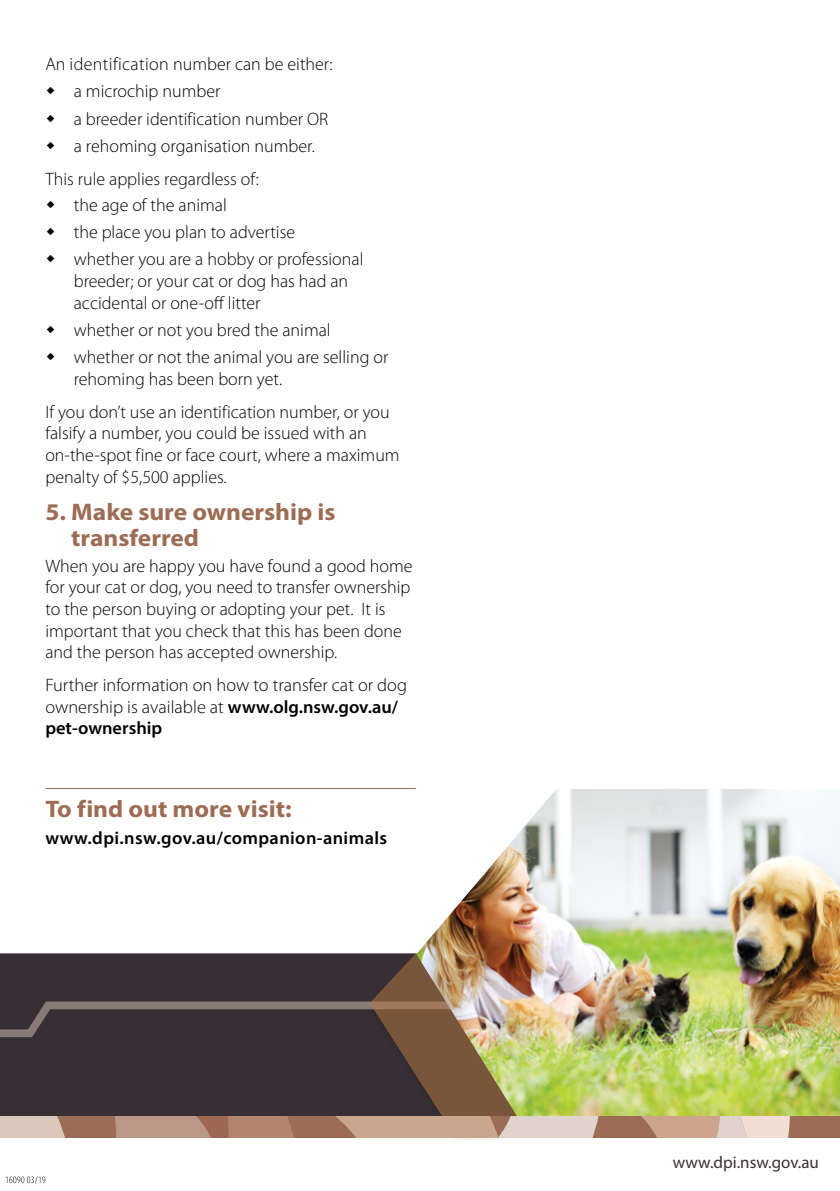
<style>
.page{position:relative;width:840px;height:1191px;background:#fff}
.page>*{position:absolute;margin:0;border:0;box-sizing:border-box;transform-origin:0 0}
.H3_-_Dark{font:700 24px/26px "Myriad Pro";color:#9d6c55;scale:1.06 1}
.P_-_text{font:300 18px/21.6px "Myriad Pro";color:#000}
.web_addy_2{font:600 18px "Myriad Pro";letter-spacing:.02em;color:#000}
.web_address{font:17px "Myriad Pro";color:#382f34}
.s1{font-weight:600}
</style>
<div class="page">
<svg style="left:6px;top:1176px;width:39px;height:7px"></svg>
<hr style="left:45px;top:788px;width:370px;height:1px;background:#9d6c55">
<img style="left:417px;top:789px;width:422px;height:327px">
<img style="left:0;top:953px;width:833px;height:185px">
<p class="P_-_text" style="left:45px;top:53px;width:289px">An identification number can be either:</p>
<p class="P_-_text" style="left:74px;top:80px;width:148px">a microchip number</p>
<p class="P_-_text" style="left:74px;top:108px;width:256px">a breeder identification number OR</p>
<p class="P_-_text" style="left:74px;top:135px;width:242px">a rehoming organisation number.</p>
<p class="P_-_text" style="left:45px;top:168px;width:215px">This rule applies regardless of:</p>
<p class="P_-_text" style="left:74px;top:194px;width:154px">the age of the animal</p>
<p class="P_-_text" style="left:74px;top:221px;width:223px">the place you plan to advertise</p>
<p class="P_-_text" style="left:74px;top:248px;width:291px">whether you are a hobby or professional breeder; or your cat or dog has had an accidental or one-off litter</p>
<p class="P_-_text" style="left:74px;top:319px;width:258px">whether or not you bred the animal</p>
<p class="P_-_text" style="left:74px;top:346px;width:316px">whether or not the animal you are selling or rehoming has been born yet.</p>
<p class="P_-_text" style="left:45px;top:401px;width:355px">If you don’t use an identification number, or you falsify a number, you could be issued with an on-the-spot fine or face court, where a maximum penalty of $5,500 applies.</p>
<p class="H3_-_Dark" style="left:71px;top:498px;width:251px;text-indent:-26px">5. Make sure ownership is transferred</p>
<p class="P_-_text" style="left:45px;top:555px;width:368px">When you are happy you have found a good home for your cat or dog, you need to transfer ownership to the person buying or adopting your pet. It is important that you check that this has been done and the person has accepted ownership.</p>
<p class="P_-_text" style="left:45px;top:674px;width:363px">Further information on how to transfer cat or dog ownership is available at <span class="s1">www.olg.nsw.gov.au/ pet-ownership</span></p>
<p class="H3_-_Dark" style="left:45px;top:795px;width:234px">To find out more visit:</p>
<p class="web_addy_2" style="left:45px;top:827px;width:343px">www.dpi.nsw.gov.au/companion-animals</p>
<p class="web_address" style="left:672px;top:1151px;width:148px">www.dpi.nsw.gov.au</p>
</div>
